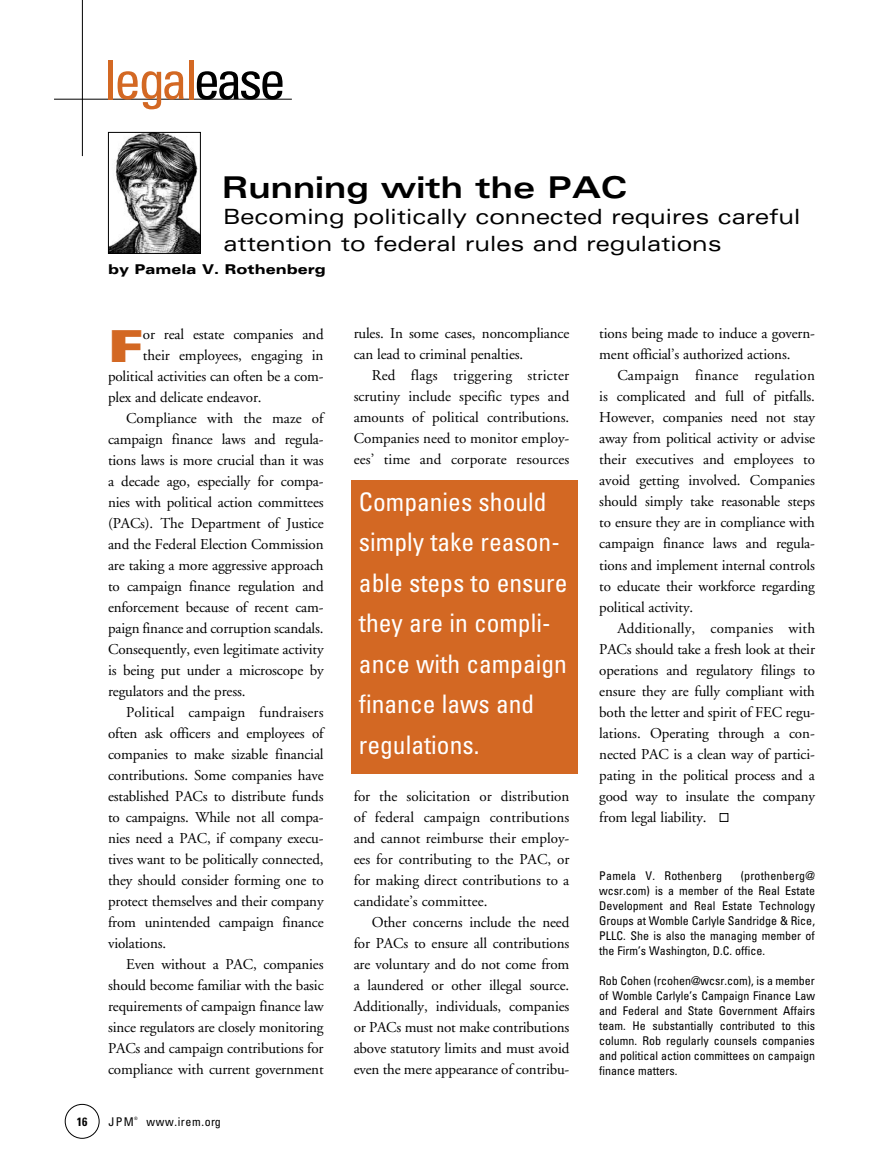
<style>
.page{position:relative;width:878px;height:1175px;background:#fff}
.page>*{position:absolute;margin:0;border:0;box-sizing:border-box;transform-origin:0 0}
.t1{font:condensed 54px "Univers LT Std";letter-spacing:-.07em;color:#d36823}
.t2{font:900 expanded 44.1px "Univers";color:#d36823}
.t3{font:700 expanded 30px "Univers";color:#000}
.t4{font:condensed 25.5px/40.5px "Univers LT Std";color:#fff}
.t5{font:expanded 21px/27px "Univers";color:#000}
.t6{font:15px/21px "Adobe Garamond";letter-spacing:-.01em;color:#000;text-align:justify}
.t7{font:15px "Adobe Garamond";letter-spacing:.01em;color:#000}
.t8{font:900 expanded 13.5px "Univers";color:#000}
.t9{font:condensed 12px/15px "Univers LT Std";color:#000;text-align:justify}
.t10{font:condensed 12px "Univers LT Std";letter-spacing:.05em;color:#000}
.t11{font:700 condensed 12px "Univers LT Std";color:#000}
.t12{font:condensed 4.5px "Univers LT Std";color:#000}
.s1{color:#000}
</style>
<div class="page">
<div style="left:719px;top:813px;width:9px;height:8px;border:1px solid #000"></div>
<div style="left:351px;top:480px;width:226px;height:294px;background:#d36823"></div>
<img style="left:110px;top:134px;width:89px;height:118px">
<div style="left:108px;top:132px;width:93px;height:122px;border:1px solid #000"></div>
<hr style="left:54px;top:99px;width:238px;height:1px;background:#000">
<hr style="left:82px;top:0;width:1px;height:156px;background:#000">
<div style="left:65px;top:1104px;width:34px;height:34px;border:1px solid #000;border-radius:50%"></div>
<h1 class="t1" style="left:105px;top:46px;width:183px">legal<span class="s1">ease</span></h1>
<h3 class="t3" style="left:222px;top:171px;width:407px">Running with the PAC</h3>
<h3 class="t5" style="left:223px;top:202px;width:578px">Becoming politically connected requires careful attention to federal rules and regulations</h3>
<p class="t8" style="left:108px;top:261px;width:219px">by Pamela V. Rothenberg</p>
<h2 class="t2" style="left:108px;top:320px;width:36px">F</h2>
<p class="t6" style="left:143px;top:324px;width:182px">or real estate companies and</p>
<p class="t6" style="left:143px;top:345px;width:182px">their employees, engaging in</p>
<p class="t6" style="left:108px;top:366px;width:217px">political activities can often be a com-</p>
<p class="t6" style="left:108px;top:387px;width:155px">plex and delicate endeavor.</p>
<p class="t6" style="left:126px;top:408px;width:199px">Compliance with the maze of</p>
<p class="t6" style="left:108px;top:429px;width:217px">campaign finance laws and regula-</p>
<p class="t6" style="left:108px;top:450px;width:217px">tions laws is more crucial than it was</p>
<p class="t6" style="left:108px;top:471px;width:217px">a decade ago, especially for compa-</p>
<p class="t6" style="left:108px;top:492px;width:217px">nies with political action committees</p>
<p class="t6" style="left:108px;top:513px;width:217px">(PACs). The Department of Justice</p>
<p class="t6" style="left:108px;top:534px;width:217px">and the Federal Election Commission</p>
<p class="t6" style="left:108px;top:555px;width:217px">are taking a more aggressive approach</p>
<p class="t6" style="left:108px;top:576px;width:217px">to campaign finance regulation and</p>
<p class="t6" style="left:108px;top:597px;width:217px">enforcement because of recent cam-</p>
<p class="t6" style="left:108px;top:618px;width:217px">paign finance and corruption scandals.</p>
<p class="t6" style="left:108px;top:639px;width:217px">Consequently, even legitimate activity</p>
<p class="t6" style="left:108px;top:660px;width:217px">is being put under a microscope by</p>
<p class="t6" style="left:108px;top:681px;width:139px">regulators and the press.</p>
<p class="t7" style="left:126px;top:704px;width:199px">Political campaign fundraisers</p>
<p class="t6" style="left:108px;top:723px;width:217px">often ask officers and employees of</p>
<p class="t6" style="left:108px;top:744px;width:217px">companies to make sizable financial</p>
<p class="t6" style="left:108px;top:765px;width:217px">contributions. Some companies have</p>
<p class="t6" style="left:108px;top:786px;width:217px">established PACs to distribute funds</p>
<p class="t6" style="left:108px;top:807px;width:217px">to campaigns. While not all compa-</p>
<p class="t6" style="left:108px;top:828px;width:217px">nies need a PAC, if company execu-</p>
<p class="t6" style="left:108px;top:849px;width:217px">tives want to be politically connected,</p>
<p class="t6" style="left:108px;top:870px;width:217px">they should consider forming one to</p>
<p class="t6" style="left:108px;top:891px;width:217px">protect themselves and their company</p>
<p class="t6" style="left:108px;top:912px;width:217px">from unintended campaign finance</p>
<p class="t6" style="left:108px;top:933px;width:60px">violations.</p>
<p class="t6" style="left:126px;top:954px;width:199px">Even without a PAC, companies</p>
<p class="t6" style="left:108px;top:975px;width:217px">should become familiar with the basic</p>
<p class="t6" style="left:108px;top:996px;width:217px">requirements of campaign finance law</p>
<p class="t6" style="left:108px;top:1017px;width:217px">since regulators are closely monitoring</p>
<p class="t6" style="left:108px;top:1038px;width:217px">PACs and campaign contributions for</p>
<p class="t6" style="left:108px;top:1059px;width:217px">compliance with current government</p>
<p class="t9" style="left:109px;top:1113px;width:27px">JPM</p>
<p class="t12" style="left:134px;top:1115px;width:5px">®</p>
<p class="t11" style="left:77px;top:1113px;width:12px">16</p>
<p class="t10" style="left:147px;top:1113px;width:76px">www.irem.org</p>
<p class="t6" style="left:353px;top:323px;width:217px">rules. In some cases, noncompliance can lead to criminal penalties.</p>
<p class="t6" style="left:353px;top:365px;width:217px;text-indent:18px">Red flags triggering stricter scrutiny include specific types and amounts of political contributions.<br>Companies need to monitor employ&shy;ees’ time and corporate resources</p>
<h3 class="t4" style="left:359px;top:481px;width:210px">Companies should simply take reason&shy;able steps to ensure they are in compli&shy;ance with campaign finance laws and regulations.</h3>
<p class="t6" style="left:353px;top:785px;width:217px">for the solicitation or distribution of federal campaign contributions and cannot reimburse their employ&shy;ees for contributing to the PAC, or for making direct contributions to a candidate’s committee.</p>
<p class="t6" style="left:353px;top:911px;width:217px;text-indent:18px">Other concerns include the need for PACs to ensure all contributions are voluntary and do not come from a laundered or other illegal source.<br>Additionally, individuals, companies or PACs must not make contributions above statutory limits and must avoid even the mere appearance of contribu-</p>
<p class="t6" style="left:599px;top:323px;width:217px">tions being made to induce a govern&shy;ment official’s authorized actions.</p>
<p class="t6" style="left:599px;top:365px;width:217px;text-indent:18px">Campaign finance regulation is complicated and full of pitfalls.<br>However, companies need not stay away from political activity or advise their executives and employees to avoid getting involved. Companies should simply take reasonable steps to ensure they are in compliance with campaign finance laws and regula&shy;tions and implement internal controls to educate their workforce regarding political activity.</p>
<p class="t6" style="left:599px;top:617px;width:217px;text-indent:18px">Additionally, companies with PACs should take a fresh look at their operations and regulatory filings to ensure they are fully compliant with both the letter and spirit of FEC regu&shy;lations. Operating through a con&shy;nected PAC is a clean way of partici&shy;pating in the political process and a good way to insulate the company from legal liability.</p>
<p class="t9" style="left:599px;top:868px;width:217px;text-indent:141px">(prothenberg@ wcsr.com) is a member of the Real Estate Development and Real Estate Technology Groups at Womble Carlyle Sandridge &amp; Rice, PLLC. She is also the managing member of the Firm’s Washington, D.C. office.</p>
<p class="t9" style="left:599px;top:973px;width:217px">Rob Cohen (rcohen@wcsr.com), is a member of Womble Carlyle’s Campaign Finance Law and Federal and State Government Affairs team. He substantially contributed to this column. Rob regularly counsels companies and political action committees on campaign finance matters.</p>
<p class="t9" style="left:599px;top:868px;width:124px">Pamela V. Rothenberg</p>
</div>
